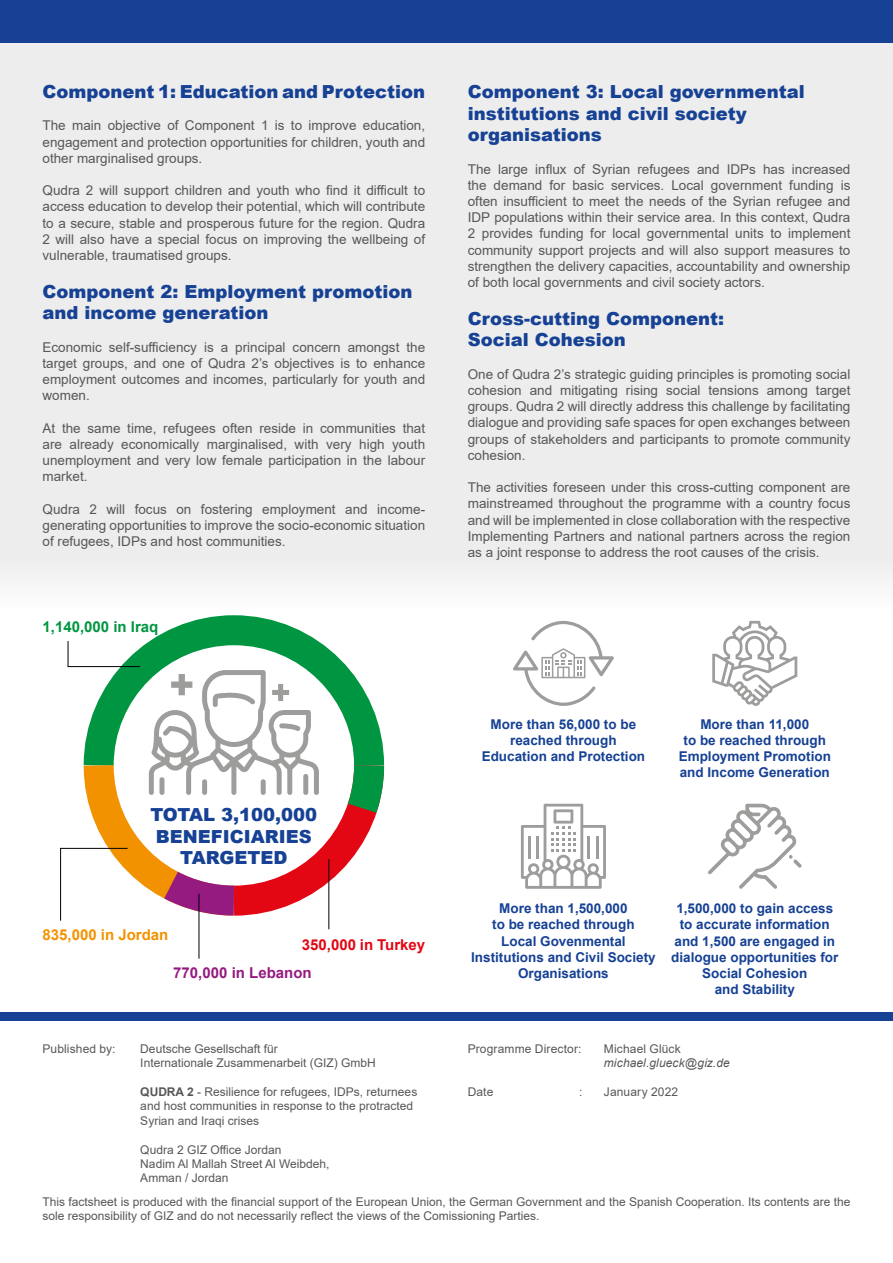
<style>
.page{position:relative;width:893px;height:1263px;background:#fff}
.page>*{position:absolute;margin:0;border:0;box-sizing:border-box;transform-origin:0 0}
.t1{font:900 18px/21.6px "Arial";color:#164194}
.t2{font:700 15px "Arial";color:#951b81}
.t3{font:700 15px "Arial";color:#009641}
.t4{font:700 15px "Arial";color:#f39200}
.t5{font:700 15px "Arial";color:#e30613}
.t6{font:13.5px/16.2px "Arial";color:#575756;text-align:justify}
.t7{font:700 13.5px/16.2px "Arial";color:#164194;text-align:center}
.t8{font:12px/14.4px "Arial";color:#575756}
.t9{font:italic 12px "Arial";letter-spacing:.01em;color:#575756}
.s1{font-weight:700}
</style>
<div class="page">
<div style="left:0;top:43px;width:893px;height:535px;background:#ededed"></div>
<div style="left:0;top:0;width:893px;height:43px;background:#164194"></div>
<svg style="left:151px;top:615px;width:165px;height:25px"></svg>
<hr style="left:199px;top:894px;width:1px;height:65px;background:#000">
<svg style="left:60px;top:640px;width:325px;height:291px"></svg>
<div style="left:202px;top:779px;width:5px;height:16px;background:#9d9d9c;border-radius:2px"></div>
<div style="left:261px;top:779px;width:5px;height:16px;background:#9d9d9c;border-radius:2px"></div>
<svg style="left:521px;top:804px;width:85px;height:85px"></svg>
<svg style="left:712px;top:621px;width:85px;height:85px"></svg>
<svg style="left:513px;top:621px;width:101px;height:85px"></svg>
<svg style="left:708px;top:804px;width:94px;height:85px"></svg>
<div style="left:0;top:557px;width:893px;height:55px;background:#f6f6f6"></div>
<div style="left:0;top:1012px;width:893px;height:8px;background:#164194"></div>
<h1 class="t1" style="left:43px;top:80px;width:384px">Component 1: Education and Protection</h1>
<p class="t6" style="left:43px;top:117px;width:384px">The main objective of Component 1 is to improve education, engagement and protection opportunities for children, youth and other marginalised groups.</p>
<p class="t6" style="left:43px;top:182px;width:384px">Qudra 2 will support children and youth who find it difficult to access education to develop their potential, which will contribute to a secure, stable and prosperous future for the region. Qudra 2 will also have a special focus on improving the wellbeing of vulnerable, traumatised groups.</p>
<h1 class="t1" style="left:43px;top:280px;width:372px">Component 2: Employment promotion and income generation</h1>
<p class="t6" style="left:43px;top:339px;width:384px">Economic self-sufficiency is a principal concern amongst the target groups, and one of Qudra 2’s objectives is to enhance employment outcomes and incomes, particularly for youth and women.</p>
<p class="t6" style="left:43px;top:420px;width:384px">At the same time, refugees often reside in communities that are already economically marginalised, with very high youth unemployment and very low female participation in the labour market.</p>
<p class="t6" style="left:43px;top:501px;width:384px">Qudra 2 will focus on fostering employment and income&shy;generating opportunities to improve the socio-economic situation of refugees, IDPs and host communities.</p>
<p class="t3" style="left:43px;top:616px;width:117px">1,140,000 in Iraq</p>
<h1 class="t1" style="left:150px;top:803px;width:168px;text-align:center">TOTAL 3,100,000<br>BENEFICIARIES<br>TARGETED</h1>
<p class="t4" style="left:43px;top:924px;width:127px">835,000 in Jordan</p>
<p class="t5" style="left:302px;top:934px;width:125px">350,000 in Turkey</p>
<p class="t2" style="left:173px;top:962px;width:140px">770,000 in Lebanon</p>
<h1 class="t1" style="left:468px;top:80px;width:338px">Component 3: Local governmental institutions and civil society organisations</h1>
<p class="t6" style="left:468px;top:161px;width:384px">The large influx of Syrian refugees and IDPs has increased the demand for basic services. Local government funding is often insufficient to meet the needs of the Syrian refugee and IDP populations within their service area. In this context, Qudra 2 provides funding for local governmental units to implement community support projects and will also support measures to strengthen the delivery capacities, accountability and ownership of both local governments and civil society actors.</p>
<h1 class="t1" style="left:468px;top:307px;width:258px">Cross-cutting Component:<br>Social Cohesion</h1>
<p class="t6" style="left:468px;top:366px;width:384px">One of Qudra 2’s strategic guiding principles is promoting social cohesion and mitigating rising social tensions among target groups. Qudra 2 will directly address this challenge by facilitating dialogue and providing safe spaces for open exchanges between groups of stakeholders and participants to promote community cohesion.</p>
<p class="t6" style="left:468px;top:479px;width:384px">The activities foreseen under this cross-cutting component are mainstreamed throughout the programme with a country focus and will be implemented in close collaboration with the respective Implementing Partners and national partners across the region as a joint response to address the root causes of the crisis.</p>
<p class="t7" style="left:482px;top:716px;width:165px">More than 56,000 to be reached through<br>Education and Protection</p>
<p class="t7" style="left:679px;top:716px;width:154px">More than 11,000<br>to be reached through<br>Employment Promotion and Income Generation</p>
<p class="t7" style="left:471px;top:900px;width:186px">More than 1,500,000<br>to be reached through<br>Local Govenmental<br>Institutions and Civil Society<br>Organisations</p>
<p class="t7" style="left:671px;top:900px;width:169px">1,500,000 to gain access to accurate information and 1,500 are engaged in dialogue opportunities for<br>Social Cohesion<br>and Stability</p>
<p class="t8" style="left:140px;top:1041px;width:237px">Deutsche Gesellschaft für<br>Internationale Zusammenarbeit (GIZ) GmbH</p>
<p class="t8" style="left:140px;top:1084px;width:278px"><span class="s1">QUDRA 2</span> - Resilience for refugees, IDPs, returnees and host communities in response to the protracted<br>Syrian and Iraqi crises</p>
<p class="t8" style="left:140px;top:1142px;width:191px">Qudra 2 GIZ Office Jordan<br>Nadim Al Mallah Street Al Weibdeh,<br>Amman / Jordan</p>
<p class="t8" style="left:43px;top:1041px;width:75px">Published by:</p>
<p class="t8" style="left:468px;top:1041px;width:115px">Programme Director:</p>
<p class="t8" style="left:468px;top:1084px;width:27px">Date</p>
<p class="t8" style="left:579px;top:1084px;width:5px">:</p>
<p class="t8" style="left:604px;top:1041px;width:79px">Michael Glück</p>
<p class="t9" style="left:604px;top:1055px;width:127px">michael.glueck@giz.de</p>
<p class="t8" style="left:604px;top:1084px;width:76px">January 2022</p>
<p class="t8" style="left:43px;top:1194px;width:809px">This factsheet is produced with the financial support of the European Union, the German Government and the Spanish Cooperation. Its contents are the sole responsibility of GIZ and do not necessarily reflect the views of the Comissioning Parties.</p>
</div>
